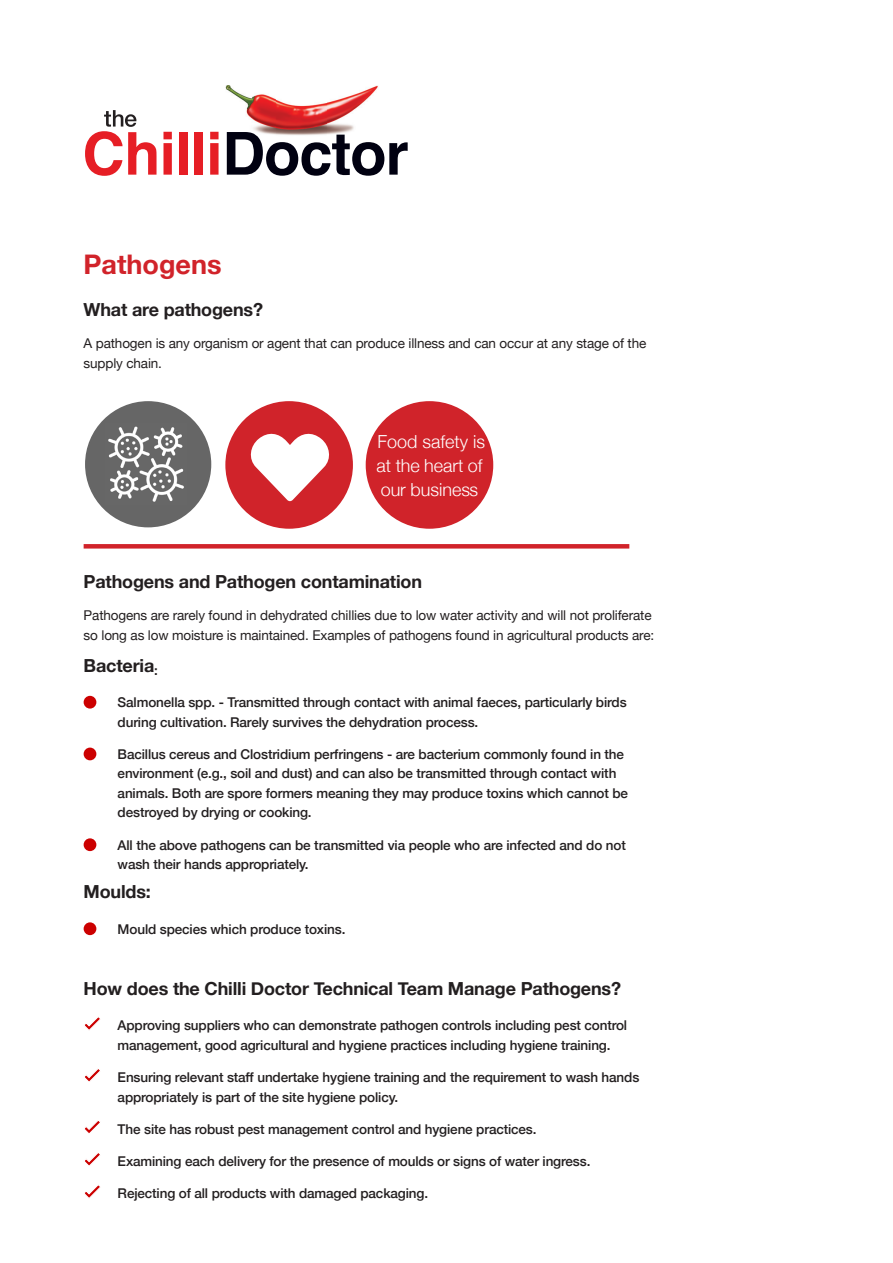
<style>
.page{position:relative;width:893px;height:1263px;background:#fff}
.page>*{position:absolute;margin:0;border:0;box-sizing:border-box;transform-origin:0 0}
.t1{font:700 27px "Helvetica Neue";color:#d1232a}
.t2{font:700 18px "Helvetica Neue";letter-spacing:-.01em;color:#231f20}
.t3{font:300 18px/24px "Helvetica Neue";color:#fff}
.t4{font:500 13.5px/19.5px "Helvetica Neue";letter-spacing:-.01em;color:#231f20}
.t5{font:13.5px/19.5px "Helvetica Neue";letter-spacing:-.01em;color:#231f20}
</style>
<div class="page">
<img style="left:226px;top:85px;width:152px;height:51px">
<svg style="left:163px;top:132px;width:9px;height:43px"></svg>
<div style="left:179px;top:132px;width:8px;height:43px;background:#e61e25"></div>
<div style="left:195px;top:132px;width:8px;height:43px;background:#e61e25"></div>
<svg style="left:210px;top:132px;width:9px;height:43px"></svg>
<svg style="left:227px;top:132px;width:181px;height:44px"></svg>
<svg style="left:85px;top:110px;width:72px;height:66px"></svg>
<div style="left:84px;top:696px;width:12px;height:12px;background:#c00;border-radius:50%"></div>
<div style="left:84px;top:747px;width:12px;height:13px;background:#c00;border-radius:50%"></div>
<div style="left:84px;top:838px;width:12px;height:13px;background:#c00;border-radius:50%"></div>
<div style="left:84px;top:922px;width:12px;height:13px;background:#c00;border-radius:50%"></div>
<svg style="left:85px;top:1017px;width:15px;height:13px"></svg>
<svg style="left:85px;top:1069px;width:15px;height:13px"></svg>
<svg style="left:85px;top:1120px;width:15px;height:13px"></svg>
<svg style="left:85px;top:1153px;width:15px;height:13px"></svg>
<svg style="left:85px;top:1185px;width:15px;height:14px"></svg>
<div style="left:84px;top:544px;width:545px;height:5px;background:#d1232a"></div>
<div style="left:225px;top:401px;width:128px;height:128px;background:#d0232a;border-radius:50%"></div>
<svg style="left:251px;top:434px;width:78px;height:67px"></svg>
<div style="left:366px;top:401px;width:127px;height:128px;background:#d0232a;border-radius:50%"></div>
<div style="left:85px;top:401px;width:126px;height:126px;background:#666;border-radius:50%"></div>
<img style="left:108px;top:426px;width:76px;height:76px">
<p class="t1" style="left:84px;top:243px;width:140px">Pathogens</p>
<p class="t2" style="left:84px;top:296px;width:181px">What are pathogens?</p>
<p class="t5" style="left:84px;top:335px;width:564px">A pathogen is any organism or agent that can produce illness and can occur at any stage of the supply chain.</p>
<h2 class="t3" style="left:377px;top:428px;width:110px">Food safety is at the heart of our business</h2>
<p class="t2" style="left:84px;top:567px;width:340px">Pathogens and Pathogen contamination</p>
<p class="t5" style="left:84px;top:606px;width:572px">Pathogens are rarely found in dehydrated chillies due to low water activity and will not proliferate so long as low moisture is maintained. Examples of pathogens found in agricultural products are:</p>
<p class="t2" style="left:84px;top:651px;width:76px">Bacteria<sub>:</sub></p>
<p class="t4" style="left:118px;top:691px;width:511px">Salmonella spp. - Transmitted through contact with animal faeces, particularly birds during cultivation. Rarely survives the dehydration process.</p>
<p class="t4" style="left:118px;top:743px;width:512px">Bacillus cereus and Clostridium perfringens - are bacterium commonly found in the environment (e.g., soil and dust) and can also be transmitted through contact with animals. Both are spore formers meaning they may produce toxins which cannot be destroyed by drying or cooking.</p>
<p class="t4" style="left:118px;top:834px;width:510px">All the above pathogens can be transmitted via people who are infected and do not wash their hands appropriately.</p>
<p class="t2" style="left:84px;top:878px;width:69px">Moulds:</p>
<p class="t4" style="left:118px;top:918px;width:229px">Mould species which produce toxins.</p>
<p class="t2" style="left:84px;top:974px;width:539px">How does the Chilli Doctor Technical Team Manage Pathogens?</p>
<p class="t4" style="left:118px;top:1015px;width:511px">Approving suppliers who can demonstrate pathogen controls including pest control management, good agricultural and hygiene practices including hygiene training.</p>
<p class="t4" style="left:118px;top:1066px;width:523px">Ensuring relevant staff undertake hygiene training and the requirement to wash hands appropriately is part of the site hygiene policy.</p>
<p class="t4" style="left:118px;top:1118px;width:420px">The site has robust pest management control and hygiene practices.</p>
<p class="t4" style="left:118px;top:1150px;width:474px">Examining each delivery for the presence of moulds or signs of water ingress.</p>
<p class="t4" style="left:118px;top:1183px;width:312px">Rejecting of all products with damaged packaging.</p>
</div>
